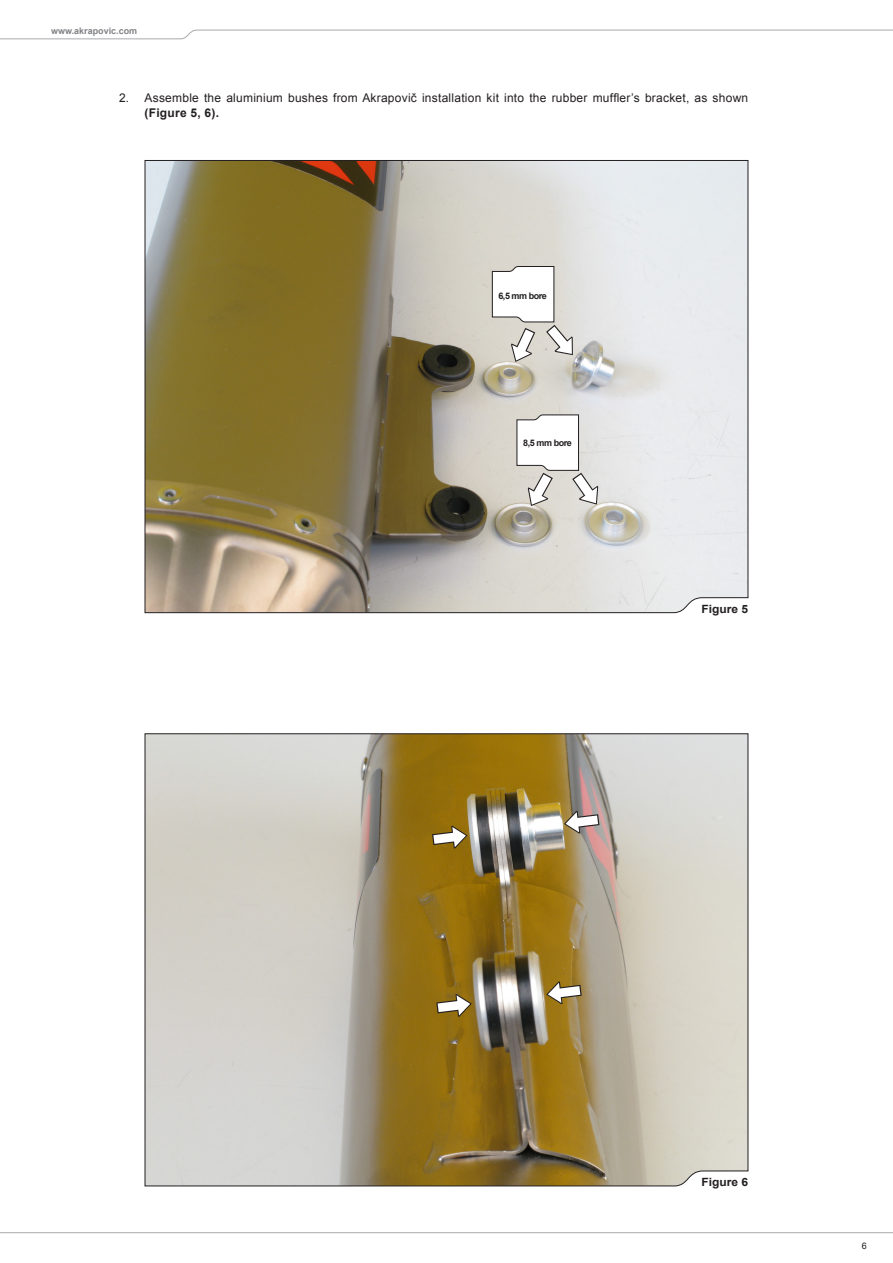
<style>
.page{position:relative;width:893px;height:1263px;background:#fff}
.page>*{position:absolute;margin:0;border:0;box-sizing:border-box;transform-origin:0 0}
.body_txt_bold{font:12px/14.4px "Arial";letter-spacing:.02em;color:#231f20}
.body_txt_bold-2{font:700 11.4px "Arial";color:#231f20;scale:1.05 1}
.t1{font:700 9px "Arial";letter-spacing:-.05em;color:#231f20}
.t2{font:700 9px "Arial";color:#808285}
.t3{font:9px "Arial";color:#231f20}
.s1{font-weight:700}
</style>
<div class="page">
<svg style="left:0;top:29px;width:893px;height:10px"></svg>
<svg style="left:0;top:1232px;width:893px;height:2px;background:#d3d3d5"></svg>
<svg style="left:144px;top:160px;width:605px;height:453px;background:#b1a890"></svg>
<svg style="left:144px;top:733px;width:605px;height:454px;background:#b7ab8e"></svg>
<svg style="left:546px;top:981px;width:36px;height:23px"></svg>
<svg style="left:564px;top:811px;width:35px;height:22px"></svg>
<svg style="left:436px;top:994px;width:36px;height:23px"></svg>
<svg style="left:432px;top:826px;width:35px;height:22px"></svg>
<svg style="left:492px;top:266px;width:81px;height:96px"></svg>
<svg style="left:516px;top:414px;width:82px;height:92px"></svg>
<p class="t2" style="left:51px;top:25px;width:88px">www.akrapovic.com</p>
<p class="body_txt_bold" style="left:119px;top:91px;width:12px">2.</p>
<p class="body_txt_bold" style="left:145px;top:91px;width:605px">Assemble the aluminium bushes from Akrapovič installation kit into the rubber muffler’s bracket, as shown <span class="s1">(Figure 5, 6).</span></p>
<p class="t1" style="left:498px;top:290px;width:50px">6,5 mm bore</p>
<p class="t1" style="left:523px;top:437px;width:50px">8,5 mm bore</p>
<p class="body_txt_bold-2" style="left:701px;top:601px;width:46px">Figure 5</p>
<p class="body_txt_bold-2" style="left:701px;top:1175px;width:46px">Figure 6</p>
<p class="t3" style="left:862px;top:1240px;width:7px">6</p>
</div>
